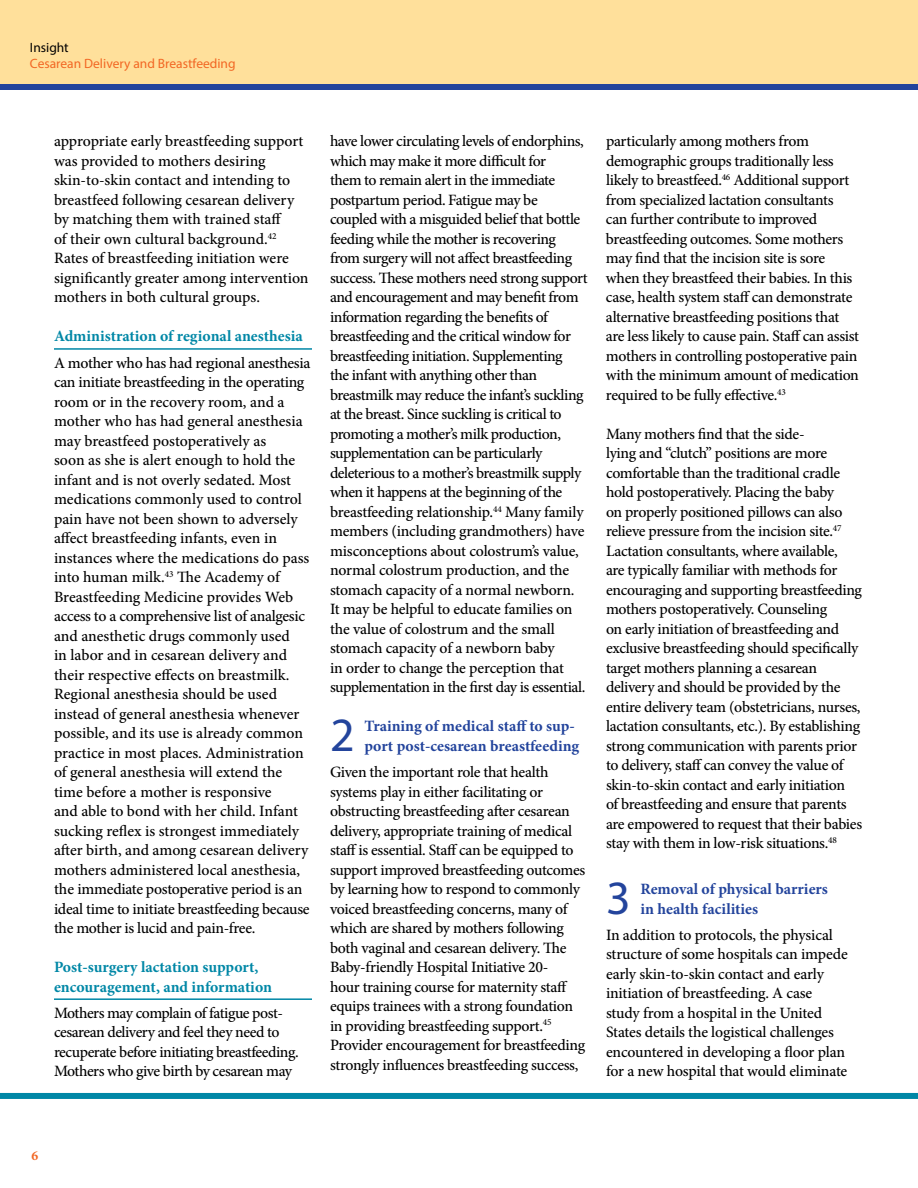
<style>
.page{position:relative;width:918px;height:1188px;background:#fff}
.page>*{position:absolute;margin:0;border:0;box-sizing:border-box;transform-origin:0 0}
.t1{font:48px "Myriad Pro";color:#23449c}
.t2{font:500 15.75px/19.5px "Minion Pro";letter-spacing:-.02em;color:#000}
.t3{font:500 15.75px/19.5px "Minion Pro";color:#000}
.t4{font:700 15.75px/19.5px "Minion Pro";color:#23449c}
.t5{font:700 15.75px/19.5px "Minion Pro";color:#0087a6}
.t6{font:13.5px "Myriad Pro";color:#f26724}
.t7{font:13.5px "Myriad Pro";color:#000}
.t8{font:700 13.5px "Minion Pro";color:#f26724}
</style>
<div class="page">
<div style="left:0;top:0;width:918px;height:87px;background:#ffe09b"></div>
<div style="left:0;top:1093px;width:918px;height:6px;background:#0087a6"></div>
<div style="left:0;top:84px;width:918px;height:6px;background:#23449c"></div>
<hr style="left:54px;top:348px;width:258px;height:2px;background:#0087a6">
<hr style="left:54px;top:998px;width:258px;height:2px;background:#0087a6">
<p class="t7" style="left:30px;top:39px;width:40px">Insight</p>
<p class="t6" style="left:30px;top:56px;width:207px">Cesarean Delivery and Breastfeeding</p>
<p class="t3" style="left:54px;top:132px;width:256px">appropriate early breastfeeding support was provided to mothers desiring skin-to-skin contact and intending to breastfeed following cesarean delivery by matching them with trained staff<br>of their own cultural background.<sup>42<br></sup>Rates of breastfeeding initiation were significantly greater among intervention mothers in both cultural groups.</p>
<p class="t5" style="left:54px;top:326px;width:250px">Administration of regional anesthesia</p>
<p class="t2" style="left:54px;top:353px;width:258px">A mother who has had regional anesthesia can initiate breastfeeding in the operating room or in the recovery room, and a mother who has had general anesthesia may breastfeed postoperatively as<br>soon as she is alert enough to hold the infant and is not overly sedated. Most medications commonly used to control pain have not been shown to adversely affect breastfeeding infants, even in instances where the medications do pass into human milk.<sup>43</sup> The Academy of Breastfeeding Medicine provides Web access to a comprehensive list of analgesic and anesthetic drugs commonly used<br>in labor and in cesarean delivery and their respective effects on breastmilk.<br>Regional anesthesia should be used instead of general anesthesia whenever possible, and its use is already common practice in most places. Administration of general anesthesia will extend the time before a mother is responsive<br>and able to bond with her child. Infant sucking reflex is strongest immediately after birth, and among cesarean delivery mothers administered local anesthesia, the immediate postoperative period is an ideal time to initiate breastfeeding because the mother is lucid and pain-free.</p>
<p class="t5" style="left:54px;top:957px;width:220px">Post-surgery lactation support, encouragement, and information</p>
<p class="t2" style="left:54px;top:1003px;width:246px">Mothers may complain of fatigue post&shy;cesarean delivery and feel they need to recuperate before initiating breastfeeding.<br>Mothers who give birth by cesarean may</p>
<p class="t2" style="left:330px;top:132px;width:259px">have lower circulating levels of endorphins, which may make it more difficult for<br>them to remain alert in the immediate postpartum period. Fatigue may be coupled with a misguided belief that bottle feeding while the mother is recovering from surgery will not affect breastfeeding success. These mothers need strong support and encouragement and may benefit from information regarding the benefits of breastfeeding and the critical window for breastfeeding initiation. Supplementing<br>the infant with anything other than breastmilk may reduce the infant’s suckling at the breast. Since suckling is critical to promoting a mother’s milk production, supplementation can be particularly deleterious to a mother’s breastmilk supply when it happens at the beginning of the breastfeeding relationship.<sup>44</sup> Many family members (including grandmothers) have misconceptions about colostrum’s value, normal colostrum production, and the stomach capacity of a normal newborn.<br>It may be helpful to educate families on the value of colostrum and the small stomach capacity of a newborn baby<br>in order to change the perception that supplementation in the first day is essential.</p>
<h1 class="t1" style="left:330px;top:705px;width:26px">2</h1>
<p class="t4" style="left:364px;top:716px;width:216px">Training of medical staff to sup&shy;port post-cesarean breastfeeding</p>
<p class="t2" style="left:330px;top:762px;width:257px">Given the important role that health systems play in either facilitating or obstructing breastfeeding after cesarean delivery, appropriate training of medical staff is essential. Staff can be equipped to support improved breastfeeding outcomes by learning how to respond to commonly voiced breastfeeding concerns, many of which are shared by mothers following both vaginal and cesarean delivery. The Baby-friendly Hospital Initiative 20-<br>hour training course for maternity staff equips trainees with a strong foundation in providing breastfeeding support.<sup>45<br></sup>Provider encouragement for breastfeeding strongly influences breastfeeding success,</p>
<p class="t2" style="left:606px;top:132px;width:255px">particularly among mothers from demographic groups traditionally less likely to breastfeed.<sup>46</sup> Additional support from specialized lactation consultants<br>can further contribute to improved breastfeeding outcomes. Some mothers may find that the incision site is sore when they breastfeed their babies. In this case, health system staff can demonstrate alternative breastfeeding positions that are less likely to cause pain. Staff can assist mothers in controlling postoperative pain with the minimum amount of medication required to be fully effective.<sup>43</sup></p>
<p class="t2" style="left:606px;top:424px;width:258px">Many mothers find that the side-<br>lying and “clutch” positions are more comfortable than the traditional cradle hold postoperatively. Placing the baby<br>on properly positioned pillows can also relieve pressure from the incision site.<sup>47<br></sup>Lactation consultants, where available,<br>are typically familiar with methods for encouraging and supporting breastfeeding mothers postoperatively. Counseling<br>on early initiation of breastfeeding and exclusive breastfeeding should specifically target mothers planning a cesarean delivery and should be provided by the entire delivery team (obstetricians, nurses, lactation consultants, etc.). By establishing strong communication with parents prior to delivery, staff can convey the value of skin-to-skin contact and early initiation<br>of breastfeeding and ensure that parents are empowered to request that their babies stay with them in low-risk situations.<sup>48</sup></p>
<h1 class="t1" style="left:606px;top:868px;width:26px">3</h1>
<p class="t4" style="left:640px;top:879px;width:189px">Removal of physical barriers in health facilities</p>
<p class="t2" style="left:606px;top:925px;width:243px">In addition to protocols, the physical structure of some hospitals can impede early skin-to-skin contact and early initiation of breastfeeding. A case study from a hospital in the United States details the logistical challenges encountered in developing a floor plan for a new hospital that would eliminate</p>
<p class="t8" style="left:31px;top:1146px;width:8px">6</p>
</div>
